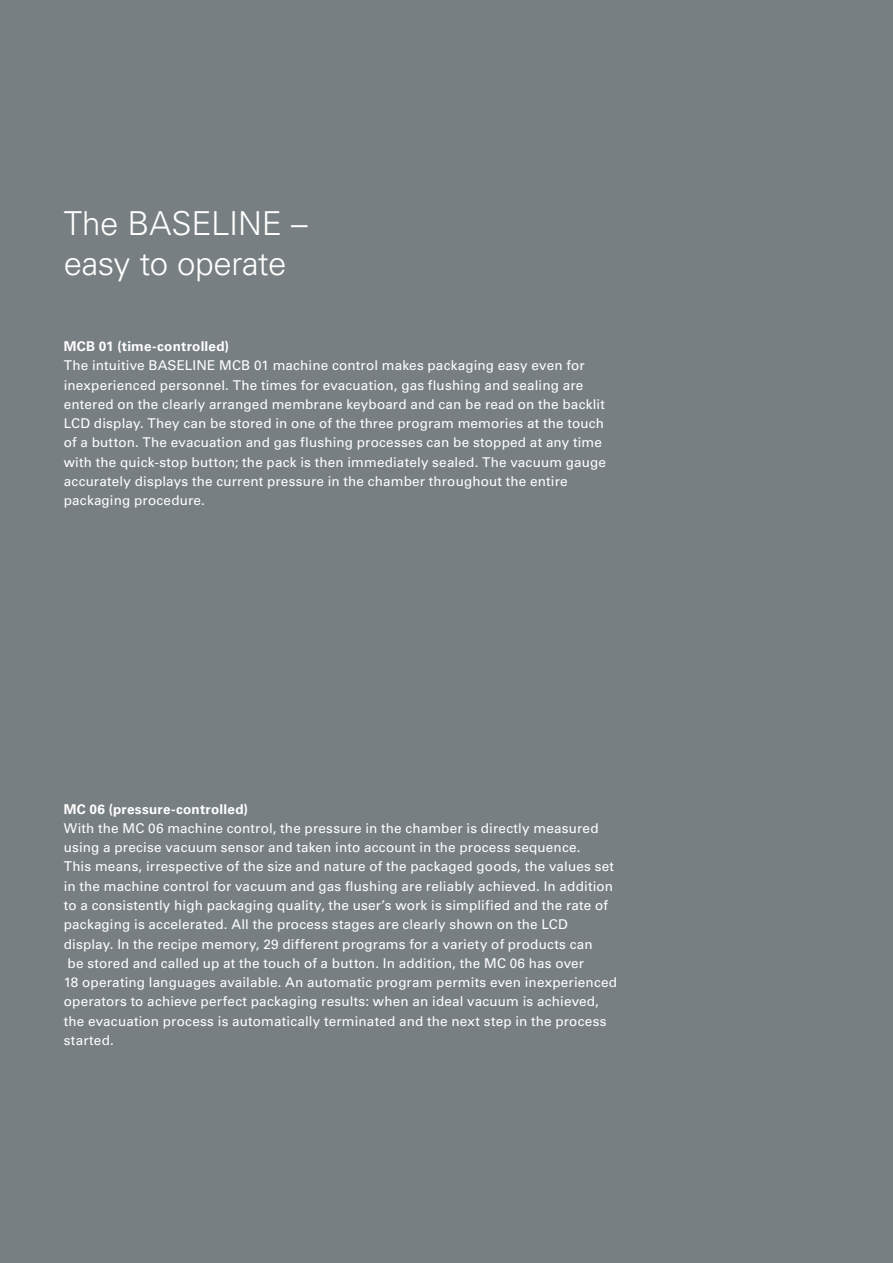
<style>
.page{position:relative;width:893px;height:1263px;background:#777f82}
.page>*{position:absolute;margin:0;border:0;box-sizing:border-box;transform-origin:0 0}
.t1{font:300 33px/39.6px "Univers LT Pro";letter-spacing:-.005em;color:#fff}
.t2{font:13.5px/19.4px "Univers LT";letter-spacing:.01em;color:#fff}
.t3{font:700 13.5px "Univers LT Pro";letter-spacing:.02em;color:#fff}
</style>
<div class="page">
<h1 class="t1" style="left:64px;top:204px;width:245px">The BASELINE – easy to operate</h1>
<p class="t3" style="left:64px;top:338px;width:167px">MCB 01 (time-controlled)</p>
<p class="t2" style="left:64px;top:356px;width:544px">The intuitive BASELINE MCB 01 machine control makes packaging easy even for inexperienced personnel. The times for evacuation, gas flushing and sealing are entered on the clearly arranged membrane keyboard and can be read on the backlit LCD display. They can be stored in one of the three program memories at the touch of a button. The evacuation and gas flushing processes can be stopped at any time with the quick-stop button; the pack is then immediately sealed. The vacuum gauge accurately displays the current pressure in the chamber throughout the entire packaging procedure.</p>
<p class="t3" style="left:64px;top:801px;width:186px">MC 06 (pressure-controlled)</p>
<p class="t2" style="left:64px;top:818px;width:555px">With the MC 06 machine control, the pressure in the chamber is directly measured using a precise vacuum sensor and taken into account in the process sequence.<br>This means, irrespective of the size and nature of the packaged goods, the values set in the machine control for vacuum and gas flushing are reliably achieved. In addition to a consistently high packaging quality, the user’s work is simplified and the rate of packaging is accelerated. All the process stages are clearly shown on the LCD display. In the recipe memory, 29 different programs for a variety of products can<br>be stored and called up at the touch of a button. In addition, the MC 06 has over<br>18 operating languages available. An automatic program permits even inexperienced operators to achieve perfect packaging results: when an ideal vacuum is achieved, the evacuation process is automatically terminated and the next step in the process started.</p>
</div>
